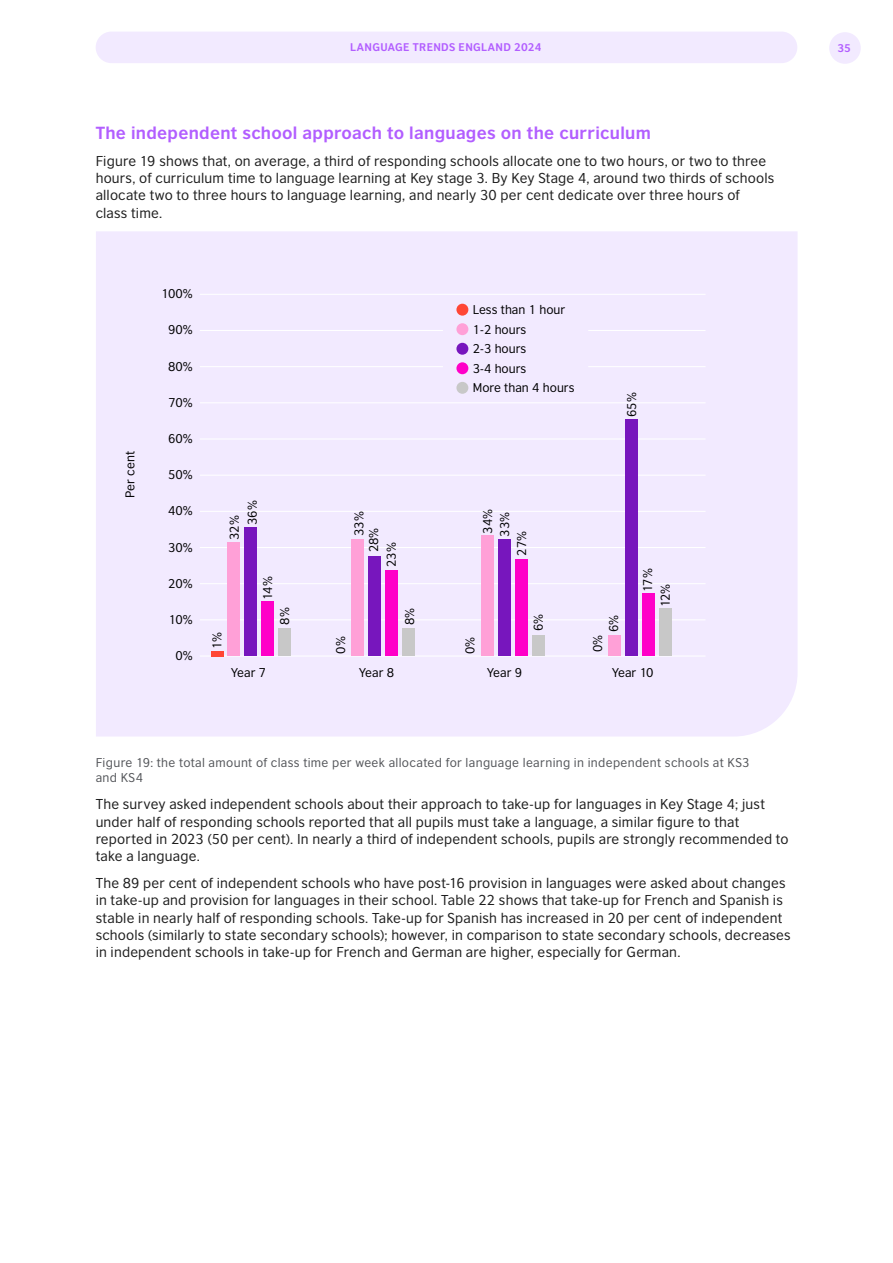
<style>
.page{position:relative;width:893px;height:1263px;background:#fff}
.page>*{position:absolute;margin:0;border:0;box-sizing:border-box;transform-origin:0 0}
.BODY_COPY{font:700 16.5px "British Council Sans";letter-spacing:.02em;color:#b25eff}
.BODY_COPY-2{font:13.5px/17.2px "British Council Sans";letter-spacing:.015em;color:#1e1e1e}
.t1{font:12px/19.5px "British Council Sans";color:#000}
.BODY_COPY-3{font:12px/15px "British Council Sans";letter-spacing:.03em;color:#54565a}
.t2{font:700 10.5px "British Council Sans";letter-spacing:.03em;color:#b25eff}
</style>
<div class="page">
<div style="left:96px;top:32px;width:701px;height:31px;background:#f2eaff;border-radius:16px"></div>
<div style="left:829px;top:32px;width:32px;height:32px;background:#f2eaff;border-radius:50%"></div>
<div style="left:96px;top:231px;width:702px;height:505px;background:#f2eaff"></div>
<hr style="left:200px;top:655px;width:505px;height:1px;background:#fff">
<hr style="left:200px;top:619px;width:505px;height:1px;background:#fff">
<hr style="left:200px;top:583px;width:505px;height:1px;background:#fff">
<hr style="left:200px;top:547px;width:505px;height:1px;background:#fff">
<hr style="left:200px;top:511px;width:505px;height:1px;background:#fff">
<hr style="left:200px;top:475px;width:505px;height:1px;background:#fff">
<hr style="left:200px;top:438px;width:505px;height:1px;background:#fff">
<hr style="left:200px;top:402px;width:505px;height:1px;background:#fff">
<hr style="left:200px;top:366px;width:243px;height:1px;background:#fff">
<hr style="left:200px;top:330px;width:243px;height:1px;background:#fff">
<hr style="left:588px;top:366px;width:117px;height:1px;background:#fff">
<hr style="left:588px;top:330px;width:117px;height:1px;background:#fff">
<hr style="left:200px;top:294px;width:505px;height:1px;background:#fff">
<div style="left:456px;top:304px;width:12px;height:12px;background:#ff4635;border-radius:50%"></div>
<div style="left:456px;top:323px;width:12px;height:12px;background:#ffa0d7;border-radius:50%"></div>
<div style="left:456px;top:343px;width:12px;height:12px;background:#7716bd;border-radius:50%"></div>
<div style="left:456px;top:362px;width:12px;height:12px;background:#ff00c8;border-radius:50%"></div>
<div style="left:456px;top:382px;width:12px;height:12px;background:#c8c8c8;border-radius:50%"></div>
<div style="left:211px;top:651px;width:12px;height:5px;background:#ff4635"></div>
<div style="left:228px;top:542px;width:12px;height:114px;background:#ffa0d7"></div>
<div style="left:245px;top:527px;width:12px;height:129px;background:#7716bd"></div>
<div style="left:262px;top:601px;width:12px;height:55px;background:#ff00c8"></div>
<div style="left:278px;top:629px;width:13px;height:27px;background:#c8c8c8"></div>
<div style="left:351px;top:539px;width:12px;height:117px;background:#ffa0d7"></div>
<div style="left:368px;top:556px;width:12px;height:100px;background:#7716bd"></div>
<div style="left:385px;top:571px;width:12px;height:85px;background:#ff00c8"></div>
<div style="left:402px;top:629px;width:12px;height:27px;background:#c8c8c8"></div>
<div style="left:481px;top:535px;width:13px;height:121px;background:#ffa0d7"></div>
<div style="left:498px;top:539px;width:13px;height:117px;background:#7716bd"></div>
<div style="left:515px;top:560px;width:13px;height:96px;background:#ff00c8"></div>
<div style="left:532px;top:635px;width:12px;height:21px;background:#c8c8c8"></div>
<div style="left:608px;top:635px;width:13px;height:21px;background:#ffa0d7"></div>
<div style="left:625px;top:420px;width:12px;height:236px;background:#7716bd"></div>
<div style="left:642px;top:594px;width:12px;height:62px;background:#ff00c8"></div>
<div style="left:659px;top:609px;width:12px;height:47px;background:#c8c8c8"></div>
<p class="t2" style="left:350px;top:38px;width:193px">LANGUAGE TRENDS ENGLAND 2024</p>
<p class="t2" style="left:837px;top:39px;width:15px">35</p>
<p class="BODY_COPY" style="left:96px;top:118px;width:557px">The independent school approach to languages on the curriculum</p>
<p class="BODY_COPY-2" style="left:96px;top:151px;width:680px">Figure 19 shows that, on average, a third of responding schools allocate one to two hours, or two to three hours, of curriculum time to language learning at Key stage 3. By Key Stage 4, around two thirds of schools allocate two to three hours to language learning, and nearly 30 per cent dedicate over three hours of class time.</p>
<p class="t1" style="left:119px;top:498px;width:48px;rotate:-90deg">Per cent</p>
<p class="t1" style="left:162px;top:283px;width:33px">100%</p>
<p class="t1" style="left:168px;top:319px;width:26px">90%</p>
<p class="t1" style="left:168px;top:355px;width:26px">80%</p>
<p class="t1" style="left:169px;top:391px;width:26px">70%</p>
<p class="t1" style="left:168px;top:428px;width:26px">60%</p>
<p class="t1" style="left:168px;top:464px;width:26px">50%</p>
<p class="t1" style="left:168px;top:500px;width:26px">40%</p>
<p class="t1" style="left:168px;top:536px;width:26px">30%</p>
<p class="t1" style="left:168px;top:572px;width:26px">20%</p>
<p class="t1" style="left:169px;top:609px;width:25px">10%</p>
<p class="t1" style="left:175px;top:645px;width:19px">0%</p>
<p class="t1" style="left:473px;top:299px;width:103px">Less than 1 hour<br>1-2 hours<br>2-3 hours<br>3-4 hours<br>More than 4 hours</p>
<p class="t1" style="left:621px;top:417px;width:26px;rotate:-90deg">65%</p>
<p class="t1" style="left:242px;top:525px;width:26px;rotate:-90deg">36%</p>
<p class="t1" style="left:223px;top:540px;width:26px;rotate:-90deg">32%</p>
<p class="t1" style="left:348px;top:536px;width:26px;rotate:-90deg">33%</p>
<p class="t1" style="left:478px;top:536px;width:29px;line-height:17px;rotate:-90deg">34%<br>33%</p>
<p class="t1" style="left:364px;top:567px;width:41px;line-height:17.5px;text-indent:15px;rotate:-90deg">28%<br>23%</p>
<p class="t1" style="left:511px;top:556px;width:26px;rotate:-90deg">27%</p>
<p class="t1" style="left:257px;top:600px;width:25px;rotate:-90deg">14%</p>
<p class="t1" style="left:274px;top:625px;width:19px;rotate:-90deg">8%</p>
<p class="t1" style="left:399px;top:625px;width:19px;rotate:-90deg">8%</p>
<p class="t1" style="left:528px;top:631px;width:19px;rotate:-90deg">6%</p>
<p class="t1" style="left:603px;top:632px;width:19px;rotate:-90deg">6%</p>
<p class="t1" style="left:206px;top:649px;width:19px;rotate:-90deg">1%</p>
<p class="t1" style="left:330px;top:654px;width:19px;rotate:-90deg">0%</p>
<p class="t1" style="left:587px;top:652px;width:19px;rotate:-90deg">0%</p>
<p class="t1" style="left:459px;top:654px;width:19px;rotate:-90deg">0%</p>
<p class="t1" style="left:638px;top:607px;width:40px;line-height:17.5px;text-indent:15px;rotate:-90deg">17%<br>12%</p>
<p class="t1" style="left:231px;top:662px;width:37px">Year 7</p>
<p class="t1" style="left:359px;top:662px;width:37px">Year 8</p>
<p class="t1" style="left:487px;top:662px;width:37px">Year 9</p>
<p class="t1" style="left:612px;top:662px;width:43px">Year 10</p>
<p class="BODY_COPY-3" style="left:96px;top:754px;width:655px">Figure 19: the total amount of class time per week allocated for language learning in independent schools at KS3 and KS4</p>
<p class="BODY_COPY-2" style="left:96px;top:795px;width:694px">The survey asked independent schools about their approach to take-up for languages in Key Stage 4; just under half of responding schools reported that all pupils must take a language, a similar figure to that reported in 2023 (50 per cent). In nearly a third of independent schools, pupils are strongly recommended to take a language.</p>
<p class="BODY_COPY-2" style="left:96px;top:873px;width:697px">The 89 per cent of independent schools who have post-16 provision in languages were asked about changes in take-up and provision for languages in their school. Table 22 shows that take-up for French and Spanish is stable in nearly half of responding schools. Take-up for Spanish has increased in 20 per cent of independent schools (similarly to state secondary schools); however, in comparison to state secondary schools, decreases in independent schools in take-up for French and German are higher, especially for German.</p>
</div>
